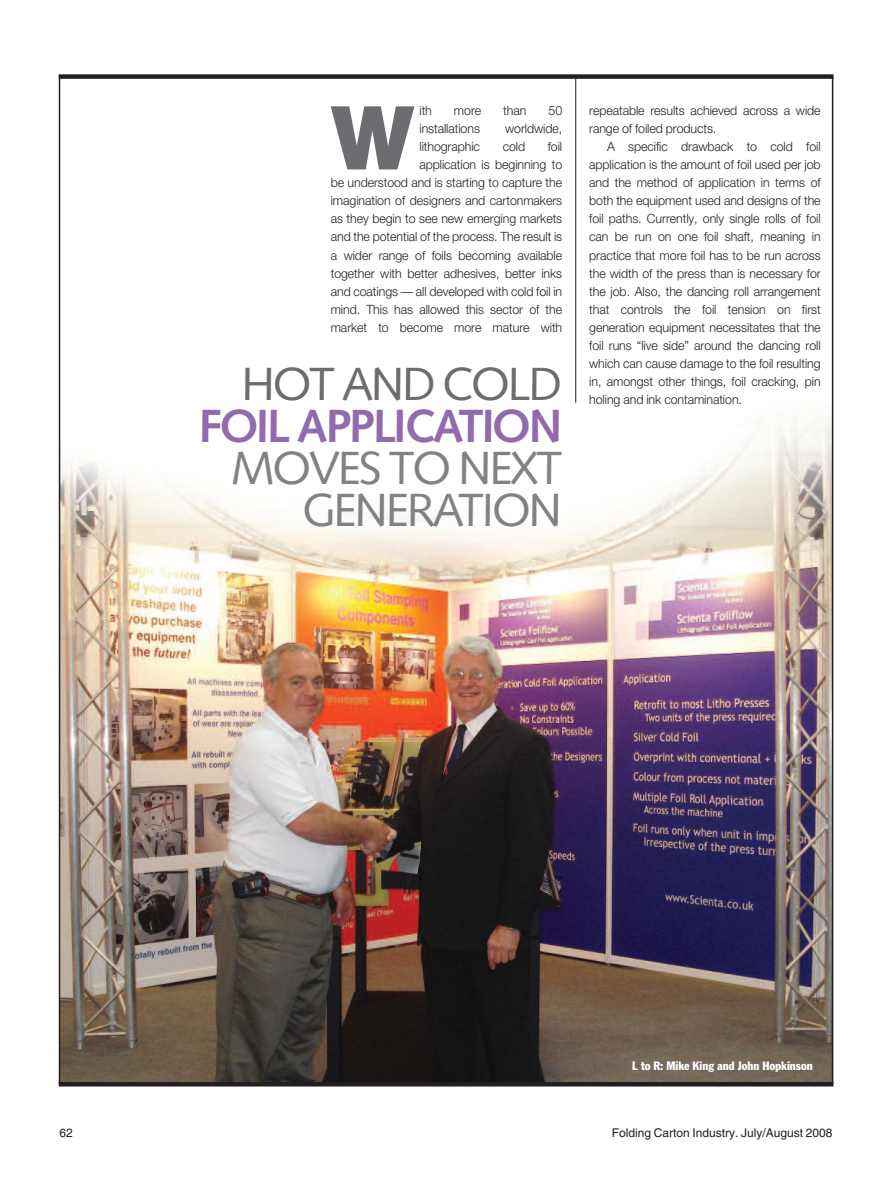
<style>
.page{position:relative;width:893px;height:1191px;background:#fff}
.page>*{position:absolute;margin:0;border:0;box-sizing:border-box;transform-origin:0 0}
.t1{font:900 88.35px "Helvetica Neue";color:#6c6d70}
.t2{font:46.5px/42px "Syntax";letter-spacing:-.05em;color:#808285;text-align:right}
.t3{font:700 46.5px "Syntax";letter-spacing:-.05em;color:#916bae}
.t4{font:46.5px "Syntax";letter-spacing:-.05em;color:#6c6d70}
.t5{font:300 12.75px/18px "Helvetica Neue";letter-spacing:-.005em;color:#231f20;text-align:right}
.t6{font:12px "Helvetica";color:#231f20}
.t7{font:condensed 12px "Franklin Gothic";color:#fff}
</style>
<div class="page">
<img style="left:60px;top:388px;width:772px;height:694px">
<div style="left:59px;top:74px;width:774px;height:5px;background:#231f20"></div>
<hr style="left:59px;top:1082px;width:774px;height:4px;background:#231f20">
<hr style="left:59px;top:75px;width:1px;height:1010px;background:#231f20">
<hr style="left:832px;top:76px;width:1px;height:1008px;background:#231f20">
<hr style="left:575px;top:79px;width:1px;height:323px;background:#231f20">
<h1 class="t1" style="left:331px;top:106px;width:84px">W</h1>
<p class="t5" style="left:419px;top:103px;width:14px">ith</p>
<p class="t5" style="left:454px;top:103px;width:29px">more</p>
<p class="t5" style="left:503px;top:103px;width:25px">than</p>
<p class="t5" style="left:548px;top:103px;width:15px">50</p>
<p class="t5" style="left:419px;top:121px;width:62px">installations</p>
<p class="t5" style="left:505px;top:121px;width:59px">worldwide,</p>
<p class="t5" style="left:419px;top:139px;width:62px">lithographic</p>
<p class="t5" style="left:503px;top:139px;width:24px">cold</p>
<p class="t5" style="left:331px;top:139px;width:233px">foil<br>application is beginning to<br>be understood and is starting to capture the imagination of designers and cartonmakers as they begin to see new emerging markets and the potential of the process. The result is a wider range of foils becoming available together with better adhesives, better inks and coatings — all developed with cold foil in mind. This has allowed this sector of the market to become more mature with</p>
<h2 class="t4" style="left:242px;top:365px;width:322px">HOT AND COLD</h2>
<h2 class="t3" style="left:199px;top:407px;width:365px">FOIL APPLICATION</h2>
<h2 class="t2" style="left:231px;top:450px;width:333px">MOVES TO NEXT<br>GENERATION</h2>
<p class="t5" style="left:589px;top:103px;width:233px;text-align:left">repeatable results achieved across a wide range of foiled products.</p>
<p class="t5" style="left:589px;top:139px;width:233px;text-align:justify;text-indent:18px">A specific drawback to cold foil application is the amount of foil used per job and the method of application in terms of both the equipment used and designs of the foil paths. Currently, only single rolls of foil can be run on one foil shaft, meaning in practice that more foil has to be run across the width of the press than is necessary for the job. Also, the dancing roll arrangement that controls the foil tension on first generation equipment necessitates that the foil runs “live side” around the dancing roll which can cause damage to the foil resulting in, amongst other things, foil cracking, pin</p>
<p class="t5" style="left:589px;top:391px;width:154px">holing and ink contamination.</p>
<p class="t7" style="left:632px;top:1061px;width:182px">L to R: Mike King and John Hopkinson</p>
<p class="t6" style="left:60px;top:1128px;width:15px">62</p>
<p class="t6" style="left:612px;top:1128px;width:222px">Folding Carton Industry. July/August 2008</p>
</div>
